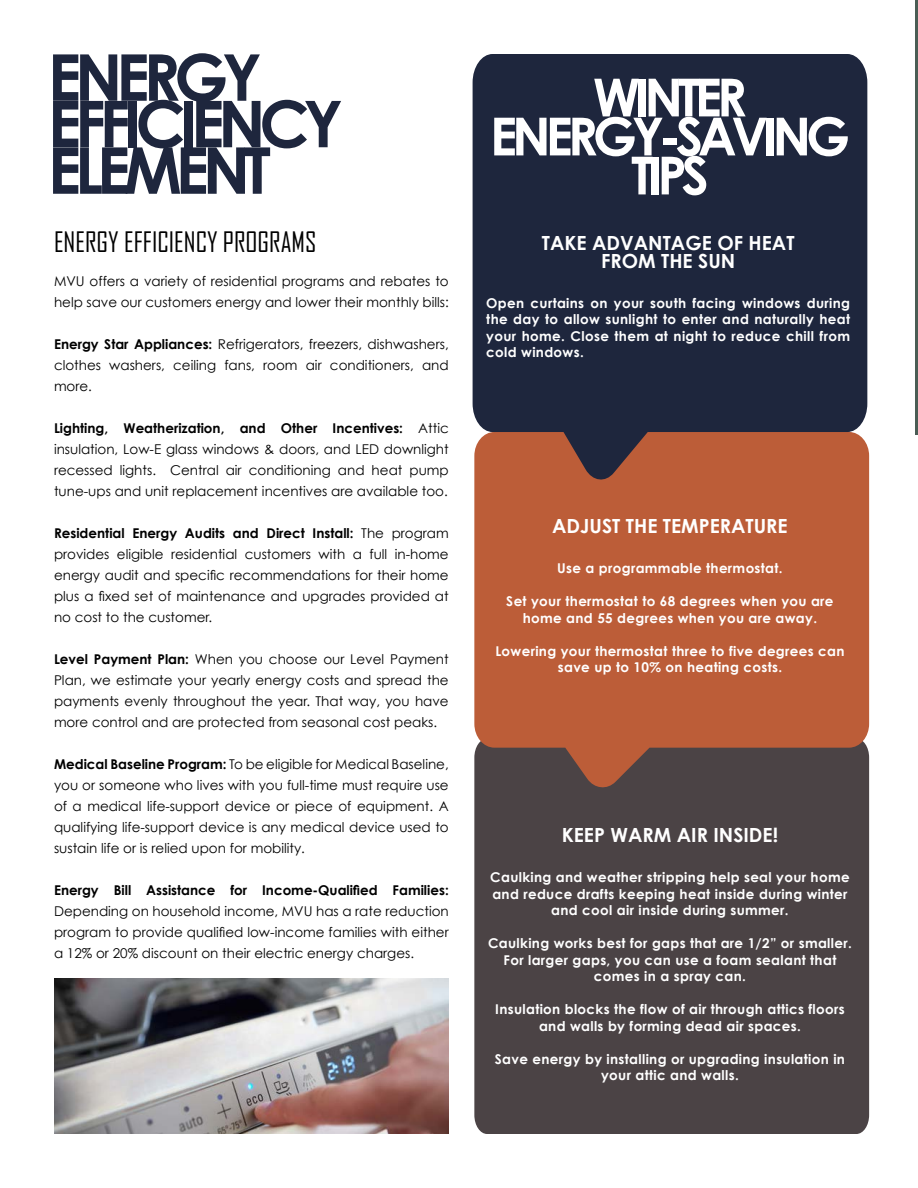
<style>
.page{position:relative;width:918px;height:1188px;background:#fff}
.page>*{position:absolute;margin:0;border:0;box-sizing:border-box;transform-origin:0 0}
.t1{font:700 64.5px/46.5px "Century Gothic";letter-spacing:-.1em;color:#1e263d}
.t2{font:700 52.5px/39px "Century Gothic";letter-spacing:-.1em;color:#fff;text-align:center}
.t3{font:27px "Agency FB";color:#000}
.t4{font:700 19.5px/18px "Century Gothic";color:#fff;text-align:center}
.t5{font:13.5px/21px "Century Gothic";color:#000;text-align:justify}
.t6{font:700 13.5px/16.5px "Century Gothic";letter-spacing:.025em;color:#fff;text-align:center}
.t7{font:700 13.5px "Century Gothic";color:#000}
.s1{font-weight:700}
</style>
<div class="page">
<hr style="left:915px;top:0;width:3px;height:435px;background:#4a5d55">
<div style="left:474px;top:790px;width:395px;height:344px;background:#4b4345"></div>
<svg style="left:474px;top:445px;width:395px;height:345px;background:#ae5a39"></svg>
<img style="left:54px;top:978px;width:394px;height:155px">
<svg style="left:473px;top:54px;width:394px;height:429px;background:#2f2c3d"></svg>
<h1 class="t1" style="left:48px;top:53px;width:297px">ENERGY<br>EFFICIENCY<br>ELEMENT</h1>
<h3 class="t3" style="left:54px;top:225px;width:264px">ENERGY EFFICIENCY PROGRAMS</h3>
<p class="t5" style="left:54px;top:270px;width:396px">MVU offers a variety of residential programs and rebates to help save our customers energy and lower their monthly bills:</p>
<p class="t5" style="left:54px;top:334px;width:396px"><span class="s1">Energy Star Appliances:</span> Refrigerators, freezers, dishwashers, clothes washers, ceiling fans, room air conditioners, and more.</p>
<p class="t5" style="left:54px;top:418px;width:396px"><span class="s1">Lighting, Weatherization, and Other Incentives:</span> Attic insulation, Low-E glass windows &amp; doors, and LED downlight recessed lights. Central air conditioning and heat pump tune-ups and unit replacement incentives are available too.</p>
<p class="t5" style="left:54px;top:523px;width:396px"><span class="s1">Residential Energy Audits and Direct Install:</span> The program provides eligible residential customers with a full in-home energy audit and specific recommendations for their home plus a fixed set of maintenance and upgrades provided at no cost to the customer.</p>
<p class="t5" style="left:54px;top:649px;width:396px"><span class="s1">Level Payment Plan:</span> When you choose our Level Payment Plan, we estimate your yearly energy costs and spread the payments evenly throughout the year. That way, you have more control and are protected from seasonal cost peaks.</p>
<p class="t5" style="left:54px;top:754px;width:396px"><span class="s1">Medical Baseline Program:</span> To be eligible for Medical Baseline, you or someone who lives with you full-time must require use of a medical life-support device or piece of equipment. A qualifying life-support device is any medical device used to sustain life or is relied upon for mobility.</p>
<p class="t7" style="left:54px;top:882px;width:396px">Energy Bill Assistance for Income-Qualified Families:</p>
<p class="t5" style="left:54px;top:901px;width:396px">Depending on household income, MVU has a rate reduction program to provide qualified low-income families with either a 12% or 20% discount on their electric energy charges.</p>
<h2 class="t2" style="left:490px;top:77px;width:362px">WINTER<br>ENERGY-SAVING<br>TIPS</h2>
<h3 class="t4" style="left:542px;top:233px;width:254px">TAKE ADVANTAGE OF HEAT<br>FROM THE SUN</h3>
<p class="t6" style="left:486px;top:294px;width:365px;text-align:justify">Open curtains on your south facing windows during the day to allow sunlight to enter and naturally heat your home. Close them at night to reduce chill from cold windows.</p>
<h3 class="t4" style="left:552px;top:517px;width:237px">ADJUST THE TEMPERATURE</h3>
<p class="t6" style="left:557px;top:560px;width:227px">Use a programmable thermostat.</p>
<p class="t6" style="left:506px;top:593px;width:329px">Set your thermostat to 68 degrees when you are home and 55 degrees when you are away.</p>
<p class="t6" style="left:495px;top:642px;width:351px">Lowering your thermostat three to five degrees can save up to 10% on heating costs.</p>
<h3 class="t4" style="left:562px;top:826px;width:218px">KEEP WARM AIR INSIDE!</h3>
<p class="t6" style="left:490px;top:869px;width:361px">Caulking and weather stripping help seal your home and reduce drafts keeping heat inside during winter and cool air inside during summer.</p>
<p class="t6" style="left:488px;top:935px;width:365px">Caulking works best for gaps that are 1/2” or smaller.<br>For larger gaps, you can use a foam sealant that comes in a spray can.</p>
<p class="t6" style="left:495px;top:1001px;width:351px">Insulation blocks the flow of air through attics floors and walls by forming dead air spaces.</p>
<p class="t6" style="left:495px;top:1050px;width:352px">Save energy by installing or upgrading insulation in your attic and walls.</p>
</div>
